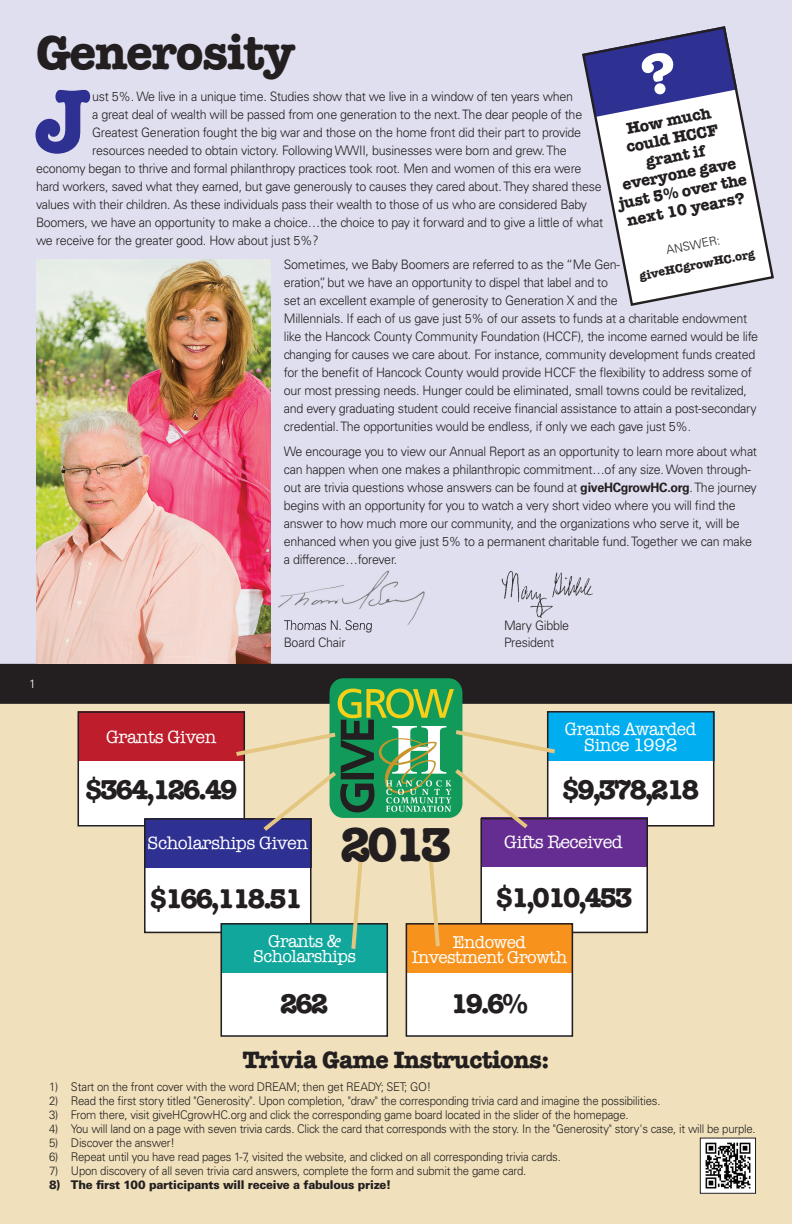
<style>
.page{position:relative;width:792px;height:1224px;background:#fff}
.page>*{position:absolute;margin:0;border:0;box-sizing:border-box;transform-origin:0 0}
.t1{font:700 90px "American Typewriter Std";color:#2e3092;scale:.9 1}
.t2{font:700 48px "American Typewriter Std";letter-spacing:-.02em;color:#231f20}
.t3{font:700 27.4px "American Typewriter Std";letter-spacing:-.1em;color:#231f20}
.t4{font:700 24px "American Typewriter Std";letter-spacing:-.02em;color:#231f20}
.t5{font:18.3px "American Typewriter";letter-spacing:-.025em;color:#fff}
.t6{font:18.3px/15.2px "American Typewriter";letter-spacing:-.025em;color:#fff;text-align:center;scale:.96 1}
.t7{font:17.5px/14.5px "American Typewriter";letter-spacing:-.03em;color:#fff;text-align:center}
.t8{font:700 16px/18px "American Typewriter Std";color:#231f20;text-align:center}
.t9{font:300 13px/18px "Univers LT Std";letter-spacing:-.02em;color:#231f20;scale:.96 1}
.t10{font:300 12px "Univers LT Std";letter-spacing:-.02em;color:#231f20;scale:.95 1}
.t11{font:900 12px "Univers LT Std";letter-spacing:-.02em;color:#231f20;scale:.95 1}
.t12{font:700 12px "American Typewriter Std";color:#231f20}
.t13{font:300 12px "Univers LT Std";letter-spacing:-.02em;color:#231f20}
.t14{font:300 12px "Univers LT Std";color:#fff}
.s1{font-weight:700}
</style>
<div class="page">
<div style="left:0;top:0;width:792px;height:673px;background:#e0dfef"></div>
<div style="left:0;top:695px;width:792px;height:529px;background:#f0e1bc"></div>
<div style="left:0;top:664px;width:792px;height:40px;background:#231f20"></div>
<img style="left:36px;top:260px;width:234px;height:403px">
<div style="left:330px;top:678px;width:132px;height:140px;background:#119a5a;border-radius:14px"></div>
<img style="left:501px;top:570px;width:92px;height:47px">
<svg style="left:583px;top:26px;width:189px;height:279px"></svg>
<div style="left:548px;top:757px;width:165px;height:68px;background:#fff"></div>
<div style="left:548px;top:711px;width:166px;height:49px;background:#00aeef"></div>
<div style="left:547px;top:711px;width:167px;height:116px;border:2px solid #231f20"></div>
<div style="left:79px;top:758px;width:165px;height:69px;background:#fff"></div>
<div style="left:78px;top:711px;width:167px;height:49px;background:#be1d2c"></div>
<div style="left:78px;top:711px;width:167px;height:116px;border:2px solid #231f20"></div>
<div style="left:145px;top:865px;width:165px;height:68px;background:#fff"></div>
<div style="left:145px;top:818px;width:167px;height:49px;background:#2e3092"></div>
<div style="left:144px;top:818px;width:168px;height:115px;border:2px solid #231f20"></div>
<div style="left:222px;top:969px;width:165px;height:68px;background:#fff"></div>
<div style="left:221px;top:923px;width:167px;height:49px;background:#12a79d"></div>
<div style="left:220px;top:923px;width:168px;height:114px;border:2px solid #231f20"></div>
<div style="left:482px;top:864px;width:165px;height:68px;background:#fff"></div>
<div style="left:481px;top:818px;width:167px;height:49px;background:#652d91"></div>
<div style="left:480px;top:818px;width:168px;height:115px;border:2px solid #231f20"></div>
<div style="left:407px;top:969px;width:165px;height:68px;background:#fff"></div>
<div style="left:406px;top:923px;width:167px;height:49px;background:#f7931d"></div>
<div style="left:406px;top:923px;width:167px;height:114px;border:2px solid #231f20"></div>
<svg style="left:349px;top:849px;width:17px;height:100px"></svg>
<svg style="left:232px;top:689px;width:327px;height:146px"></svg>
<svg style="left:425px;top:847px;width:17px;height:100px"></svg>
<img style="left:278px;top:570px;width:147px;height:50px">
<img style="left:284px;top:620px;width:128px;height:8px">
<div style="left:700px;top:1138px;width:56px;height:55px;background:#fff"></div>
<img style="left:705px;top:1142px;width:46px;height:47px">
<div style="left:700px;top:1138px;width:56px;height:56px;border:1px solid #231f20"></div>
<h2 class="t2" style="left:36px;top:25px;width:261px">Generosity</h2>
<p class="t9" style="left:92px;top:87px;width:503px">ust 5%. We live in a unique time. Studies show that we live in a window of ten years when</p>
<p class="t9" style="left:92px;top:105px;width:512px">a great deal of wealth will be passed from one generation to the next. The dear people of the</p>
<p class="t9" style="left:92px;top:123px;width:511px">Greatest Generation fought the big war and those on the home front did their part to provide</p>
<p class="t9" style="left:92px;top:141px;width:496px">resources needed to obtain victory. Following WWII, businesses were born and grew. The</p>
<p class="t9" style="left:36px;top:159px;width:570px">economy began to thrive and formal philanthropy practices took root. Men and women of this era were</p>
<p class="t9" style="left:36px;top:177px;width:591px">hard workers, saved what they earned, but gave generously to causes they cared about. They shared these</p>
<p class="t9" style="left:36px;top:195px;width:575px">values with their children. As these individuals pass their wealth to those of us who are considered Baby</p>
<p class="t9" style="left:36px;top:213px;width:593px">Boomers, we have an opportunity to make a choice…the choice to pay it forward and to give a little of what</p>
<p class="t9" style="left:36px;top:231px;width:296px">we receive for the greater good. How about just 5%?</p>
<p class="t9" style="left:284px;top:256px;width:496px">Sometimes, we Baby Boomers are referred to as the “Me Gen-<br>eration”, but we have an opportunity to dispel that label and to<br>set an excellent example of generosity to Generation X and the<br>Millennials. If each of us gave just 5% of our assets to funds at a charitable endowment like the Hancock County Community Foundation (HCCF), the income earned would be life changing for causes we care about. For instance, community development funds created for the benefit of Hancock County would provide HCCF the flexibility to address some of our most pressing needs. Hunger could be eliminated, small towns could be revitalized, and every graduating student could receive financial assistance to attain a post-secondary credential. The opportunities would be endless, if only we each gave just 5%.</p>
<p class="t9" style="left:284px;top:442px;width:495px">We encourage you to view our Annual Report as an opportunity to learn more about what can happen when one makes a philanthropic commitment…of any size. Woven through&shy;out are trivia questions whose answers can be found at <span class="s1">giveHCgrowHC.org</span>. The journey begins with an opportunity for you to watch a very short video where you will find the answer to how much more our community, and the organizations who serve it, will be enhanced when you give just 5% to a permanent charitable fund. Together we can make a difference…forever.</p>
<h1 class="t1" style="left:36px;top:68px;width:61px">J</h1>
<p class="t8" style="left:603px;top:124px;width:132px;rotate:-11deg">How much could HCCF grant if everyone gave just 5% over the next 10 years?</p>
<p class="t13" style="left:665px;top:243px;width:56px;rotate:-11deg">ANSWER:</p>
<p class="t12" style="left:638px;top:269px;width:119px;rotate:-11deg">giveHCgrowHC.org</p>
<p class="t14" style="left:29px;top:677px;width:8px">1</p>
<h3 class="t5" style="left:106px;top:727px;width:112px">Grants Given</h3>
<h3 class="t3" style="left:85px;top:774px;width:155px">$364,126.49</h3>
<p class="t9" style="left:284px;top:616px;width:94px">Thomas N. Seng</p>
<p class="t9" style="left:504px;top:616px;width:69px">Mary Gibble</p>
<p class="t9" style="left:284px;top:633px;width:66px">Board Chair</p>
<p class="t9" style="left:504px;top:633px;width:54px">President</p>
<h3 class="t6" style="left:565px;top:722px;width:139px">Grants Awarded<br>Since 1992</h3>
<h3 class="t3" style="left:562px;top:774px;width:139px">$9,378,218</h3>
<h3 class="t5" style="left:147px;top:833px;width:162px">Scholarships Given</h3>
<h3 class="t3" style="left:149px;top:882px;width:155px">$166,118.51</h3>
<h2 class="t2" style="left:340px;top:817px;width:114px">2013</h2>
<h3 class="t5" style="left:504px;top:832px;width:120px">Gifts Received</h3>
<h3 class="t3" style="left:495px;top:882px;width:139px">$1,010,453</h3>
<h3 class="t7" style="left:253px;top:935px;width:104px">Grants &amp;<br>Scholarships</h3>
<h3 class="t3" style="left:280px;top:987px;width:50px">262</h3>
<h3 class="t7" style="left:412px;top:935px;width:157px">Endowed<br>Investment Growth</h3>
<h3 class="t3" style="left:450px;top:987px;width:80px">19.6%</h3>
<h3 class="t4" style="left:243px;top:1046px;width:308px">Trivia Game Instructions:</h3>
<p class="t10" style="left:49px;top:1079px;width:404px">1) Start on the front cover with the word DREAM; then get READY; SET; GO!</p>
<p class="t10" style="left:49px;top:1093px;width:645px">2) Read the first story titled "Generosity". Upon completion, "draw" the corresponding trivia card and imagine the possibilities.</p>
<p class="t10" style="left:49px;top:1107px;width:612px">3) From there, visit giveHCgrowHC.org and click the corresponding game board located in the slider of the homepage.</p>
<p class="t10" style="left:49px;top:1121px;width:745px">4) You will land on a page with seven trivia cards. Click the card that corresponds with the story. In the "Generosity" story's case, it will be purple.</p>
<p class="t10" style="left:49px;top:1135px;width:134px">5) Discover the answer!</p>
<p class="t10" style="left:49px;top:1149px;width:540px">6) Repeat until you have read pages 1-7, visited the website, and clicked on all corresponding trivia cards.</p>
<p class="t10" style="left:49px;top:1163px;width:504px">7) Upon discovery of all seven trivia card answers, complete the form and submit the game card.</p>
<p class="t11" style="left:49px;top:1177px;width:362px">8) The first 100 participants will receive a fabulous prize!</p>
</div>
